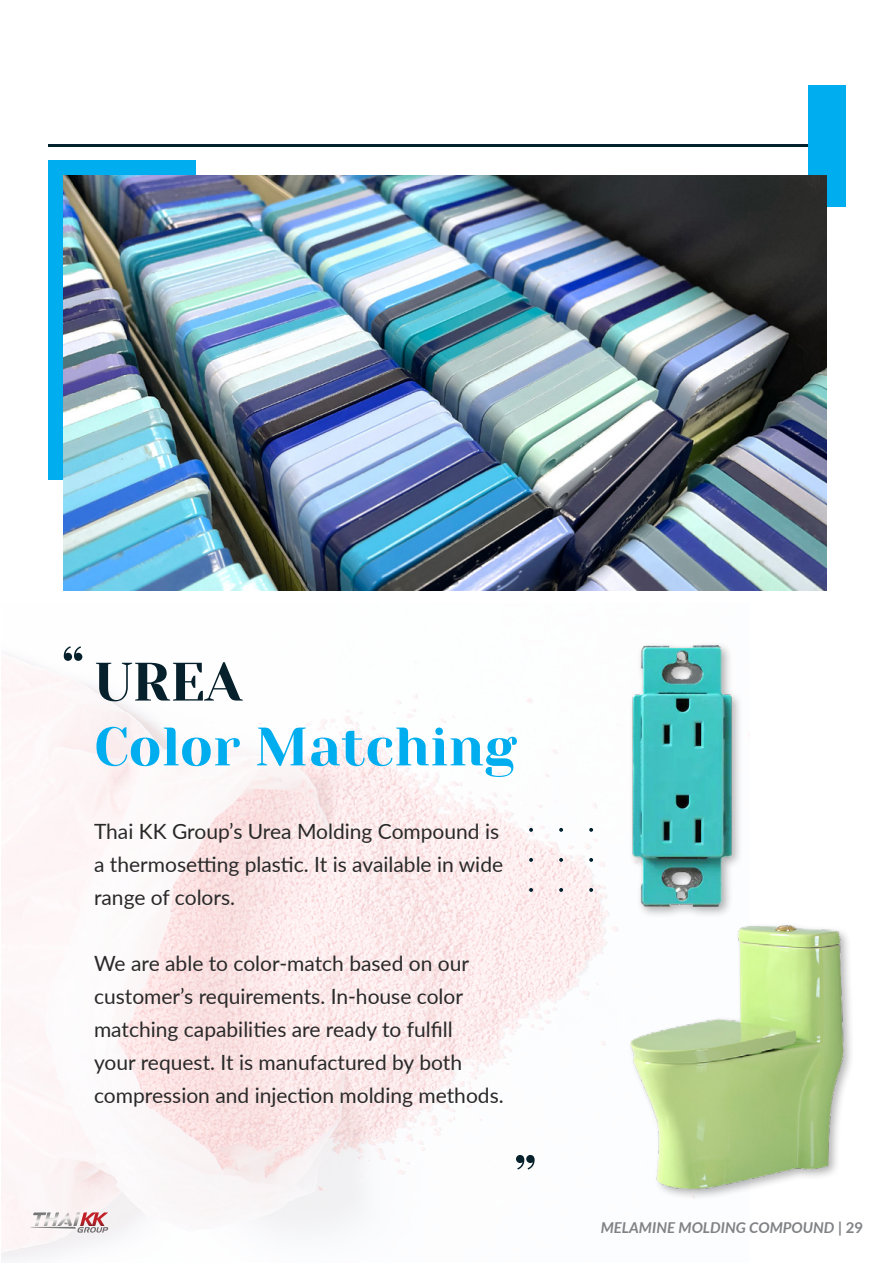
<style>
.page{position:relative;width:893px;height:1263px;background:#fff}
.page>*{position:absolute;margin:0;border:0;box-sizing:border-box;transform-origin:0 0}
.t1{font:54px "Yeseva One";color:#00aeef}
.t2{font:54px "Yeseva One";color:#06212c}
.t3{font:21px/33px "Lato";color:#292929}
.t4{font:italic 700 15px "Lato";color:#808285}
.s1{font-style:normal}
</style>
<div class="page">
<hr style="left:48px;top:145px;width:797px;height:2px;background:#00212e">
<img style="left:1px;top:657px;width:749px;height:603px">
<div style="left:628px;top:921px;width:227px;height:279px;background:#fff"></div>
<img style="left:620px;top:916px;width:230px;height:280px">
<svg style="left:77px;top:1212px;width:31px;height:20px"></svg>
<img style="left:30px;top:1227px;width:46px;height:2px">
<img style="left:33px;top:1212px;width:11px;height:14px">
<img style="left:44px;top:1212px;width:13px;height:14px">
<img style="left:57px;top:1212px;width:23px;height:14px">
<div style="left:48px;top:160px;width:147px;height:320px;background:#00aeef"></div>
<div style="left:808px;top:85px;width:38px;height:122px;background:#00aeef"></div>
<img style="left:63px;top:175px;width:763px;height:415px">
<svg style="left:529px;top:828px;width:4px;height:4px"></svg>
<svg style="left:559px;top:828px;width:4px;height:4px"></svg>
<svg style="left:589px;top:828px;width:4px;height:4px"></svg>
<svg style="left:529px;top:858px;width:4px;height:4px"></svg>
<svg style="left:559px;top:858px;width:4px;height:4px"></svg>
<svg style="left:589px;top:858px;width:4px;height:4px"></svg>
<svg style="left:529px;top:888px;width:4px;height:4px"></svg>
<svg style="left:559px;top:888px;width:4px;height:4px"></svg>
<svg style="left:589px;top:888px;width:4px;height:4px"></svg>
<img style="left:614px;top:644px;width:135px;height:276px">
<h1 class="t2" style="left:61px;top:626px;width:25px">“</h1>
<h1 class="t2" style="left:94px;top:642px;width:149px">UREA</h1>
<h1 class="t1" style="left:94px;top:707px;width:424px">Color Matching</h1>
<p class="t3" style="left:94px;top:814px;width:411px">Thai KK Group’s Urea Molding Compound is a thermosetting plastic. It is available in wide range of colors.</p>
<p class="t3" style="left:94px;top:946px;width:411px">We are able to color-match based on our customer’s requirements. In-house color matching capabilities are ready to fulfill<br>your request. It is manufactured by both compression and injection molding methods.</p>
<h1 class="t2" style="left:537px;top:1189px;width:25px;rotate:-180deg">“</h1>
<p class="t4" style="left:601px;top:1216px;width:264px">MELAMINE MOLDING COMPOUND <span class="s1">| 29</span></p>
</div>
